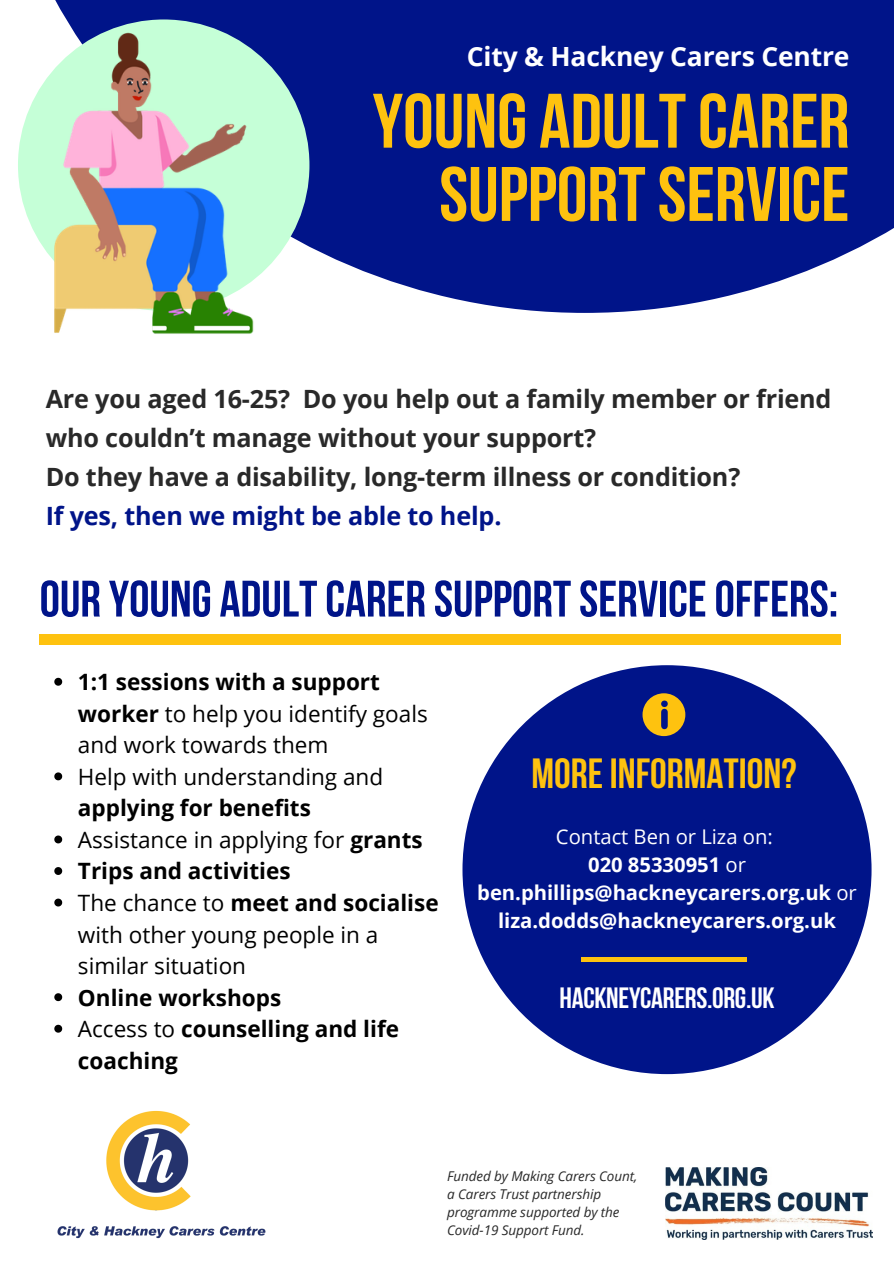
<style>
.page{position:relative;width:894px;height:1264px;background:#fff}
.page>*{position:absolute;margin:0;border:0;box-sizing:border-box;transform-origin:0 0}
.t1{font:700 76.95px/73.2px "Bebas Neue";color:#fec20f;text-align:right}
.t2{font:700 51.15px "Bebas Neue";color:#001489}
.t3{font:700 42px "Bebas Neue";color:#fec20f}
.t4{font:700 29.25px "Bebas Neue";letter-spacing:-.01em;color:#fff}
.t5{font:700 26.4px "Open Sans";letter-spacing:-.005em;color:#fff}
.t6{font:700 25.2px "Open Sans";letter-spacing:-.005em;color:#292929}
.t7{font:700 25.2px "Open Sans";letter-spacing:-.005em;color:#001489}
.t8{font:22.5px/31.5px "Open Sans";color:#000}
.t9{font:700 22.5px/31.5px "Open Sans";color:#000}
.t10{font:700 20.25px/28.2px "Open Sans";color:#fff;text-align:center}
.t11{font:20.25px "Open Sans";color:#fff}
.t12{font:italic 13.5px/18.1px "Open Sans";letter-spacing:-.005em;color:#292929}
.s1{font-weight:700}
.s2{font-weight:400}
</style>
<div class="page">
<img style="left:57px;top:1110px;width:209px;height:129px">
<img style="left:665px;top:1167px;width:207px;height:72px">
<div style="left:40px;top:634px;width:800px;height:10px;background:#fec20f"></div>
<div style="left:462px;top:665px;width:409px;height:409px;background:#001489;border-radius:50%"></div>
<svg style="left:642px;top:693px;width:43px;height:43px"></svg>
<div style="left:581px;top:957px;width:165px;height:5px;background:#fec20f"></div>
<svg style="left:18px;top:0;width:875px;height:313px;background:#1c2e96"></svg>
<div style="left:18px;top:19px;width:291px;height:292px;background:#c5ffd7;border-radius:50%"></div>
<img style="left:40px;top:19px;width:228px;height:315px">
<svg style="left:54px;top:677px;width:8px;height:8px"></svg>
<svg style="left:54px;top:772px;width:8px;height:8px"></svg>
<svg style="left:54px;top:835px;width:8px;height:8px"></svg>
<svg style="left:54px;top:867px;width:8px;height:8px"></svg>
<svg style="left:54px;top:898px;width:8px;height:8px"></svg>
<svg style="left:54px;top:993px;width:8px;height:8px"></svg>
<svg style="left:54px;top:1024px;width:8px;height:8px"></svg>
<p class="t5" style="left:466px;top:38px;width:384px">City &amp; Hackney Carers Centre</p>
<p class="t1" style="left:372px;top:92px;width:478px">YOUNG ADULTCARER<br>SUPPORTSERVICE</p>
<p class="t6" style="left:46px;top:381px;width:787px">Are you aged 16-25? Do you help out a family member or friend</p>
<p class="t6" style="left:46px;top:420px;width:552px">who couldn’t manage without your support?</p>
<p class="t6" style="left:46px;top:459px;width:696px">Do they have a disability, long-term illness or condition?</p>
<p class="t7" style="left:46px;top:498px;width:457px">If yes, then we might be able to help.</p>
<p class="t2" style="left:40px;top:578px;width:799px">OUR YOUNG ADULTCARER SUPPORTSERVICEOFFERS:</p>
<p class="t8" style="left:78px;top:665px;width:351px"><span class="s1">1:1 sessions with a support worker</span> to help you identify goals and work towards them</p>
<p class="t8" style="left:78px;top:760px;width:307px">Help with understanding and <span class="s1">applying for benefits</span></p>
<p class="t8" style="left:78px;top:823px;width:346px">Assistance in applying for <span class="s1">grants</span></p>
<p class="t9" style="left:78px;top:855px;width:214px">Trips and activities</p>
<p class="t8" style="left:78px;top:886px;width:362px">The chance to <span class="s1">meet and socialise </span>with other young people in a similar situation</p>
<p class="t9" style="left:78px;top:981px;width:205px">Online workshops</p>
<p class="t9" style="left:78px;top:1012px;width:322px"><span class="s2">Access to</span> counselling and life coaching</p>
<p class="t3" style="left:531px;top:757px;width:266px">MOREINFORMATION?</p>
<p class="t11" style="left:555px;top:822px;width:218px">Contact Ben or Liza on:</p>
<p class="t10" style="left:588px;top:849px;width:159px">020 85330951 <span class="s2">or</span></p>
<p class="t10" style="left:477px;top:877px;width:381px">ben.phillips@hackneycarers.org.uk <span class="s2">or </span>liza.dodds@hackneycarers.org.uk</p>
<p class="t4" style="left:559px;top:986px;width:216px">HACKNEYCARERS.ORG.UK</p>
<p class="t12" style="left:447px;top:1166px;width:191px">Funded by Making Carers Count,</p>
<p class="t12" style="left:447px;top:1184px;width:174px">a Carers Trust partnership programme supported by the<br>Covid-19 Support Fund.</p>
</div>
